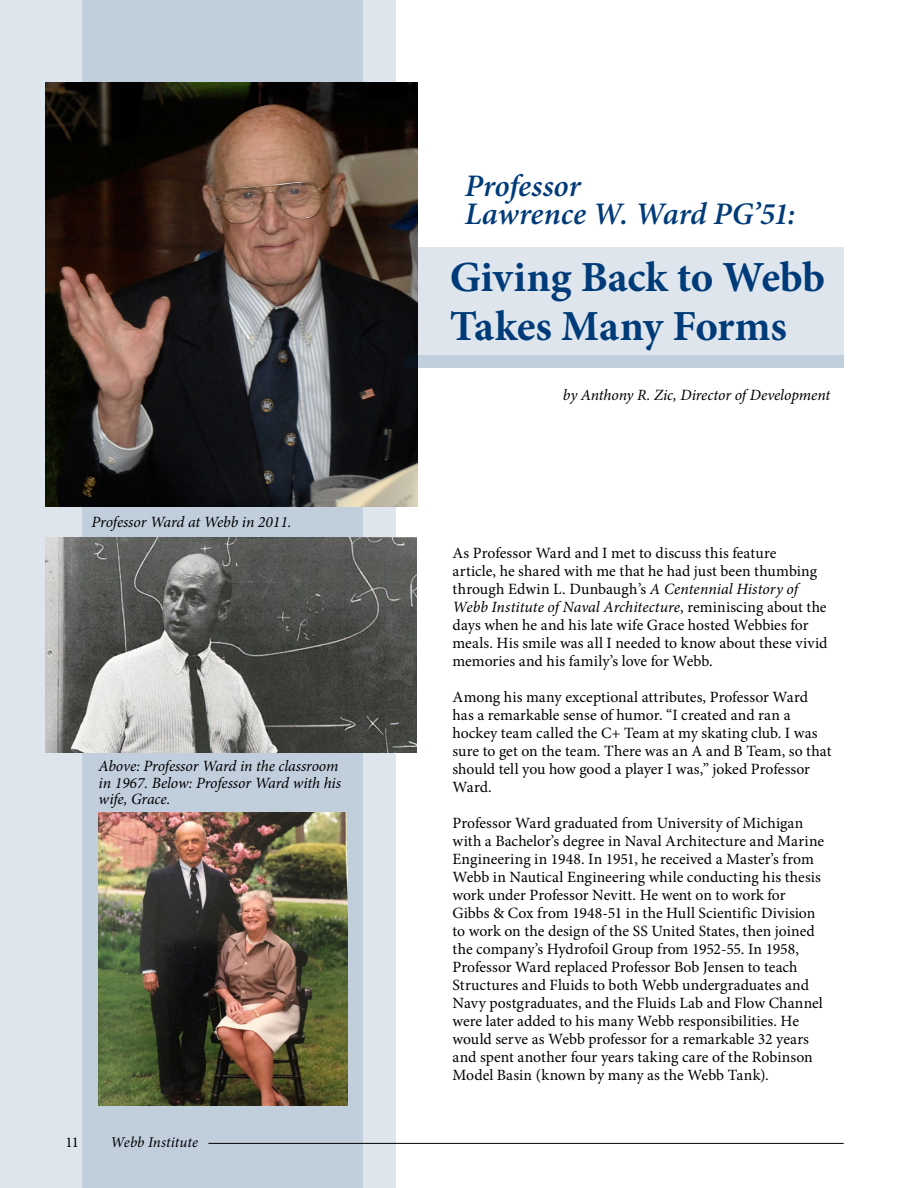
<style>
.page{position:relative;width:918px;height:1188px;background:#fff}
.page>*{position:absolute;margin:0;border:0;box-sizing:border-box;transform-origin:0 0}
.t1{font:700 42.9px/49.5px "Minion Pro";letter-spacing:-.01em;color:#003b79}
.t2{font:italic 600 31.35px/27.8px "Minion Pro";letter-spacing:-.005em;color:#003b79}
.t3{font:15.75px/18px "Minion Pro";color:#000}
.t4{font:italic 15.75px/16.5px "Minion Pro";letter-spacing:-.01em;color:#000}
.t5{font:italic 15px "Minion Pro";color:#000}
.t6{font:15px "Minion Pro";color:#000}
.s1{font-style:italic}
</style>
<div class="page">
<div style="left:417px;top:247px;width:427px;height:121px;background:#dee5ed"></div>
<div style="left:0;top:0;width:396px;height:1188px;background:#dee5ed"></div>
<div style="left:82px;top:0;width:281px;height:1188px;background:#c1cfdd"></div>
<img style="left:45px;top:82px;width:373px;height:425px">
<div style="left:405px;top:355px;width:439px;height:13px;background:#c1cfdd"></div>
<img style="left:45px;top:538px;width:372px;height:215px">
<img style="left:99px;top:812px;width:248px;height:294px">
<hr style="left:208px;top:1143px;width:636px;height:1px;background:#000">
<p class="t4" style="left:92px;top:514px;width:201px">Professor Ward at Webb in 2011.</p>
<p class="t4" style="left:99px;top:758px;width:244px">Above: Professor Ward in the classroom in 1967. Below: Professor Ward with his wife, Grace.</p>
<p class="t6" style="left:66px;top:1132px;width:15px">11</p>
<p class="t5" style="left:111px;top:1132px;width:89px">Webb Institute</p>
<h2 class="t2" style="left:465px;top:172px;width:332px">Professor<br>Lawrence W. Ward PG’51:</h2>
<h1 class="t1" style="left:450px;top:252px;width:377px">Giving Back to Webb<br>Takes Many Forms</h1>
<p class="t4" style="left:563px;top:387px;width:269px">by Anthony R. Zic, Director of Development</p>
<p class="t3" style="left:453px;top:544px;width:376px">As Professor Ward and I met to discuss this feature<br>article, he shared with me that he had just been thumbing through Edwin L. Dunbaugh’s <span class="s1">A Centennial History of Webb Institute of Naval Architecture</span>, reminiscing about the days when he and his late wife Grace hosted Webbies for meals. His smile was all I needed to know about these vivid memories and his family’s love for Webb.</p>
<p class="t3" style="left:453px;top:688px;width:381px">Among his many exceptional attributes, Professor Ward has a remarkable sense of humor. “I created and ran a hockey team called the C+ Team at my skating club. I was sure to get on the team. There was an A and B Team, so that should tell you how good a player I was,” joked Professor Ward.</p>
<p class="t3" style="left:453px;top:814px;width:373px">Professor Ward graduated from University of Michigan with a Bachelor’s degree in Naval Architecture and Marine Engineering in 1948. In 1951, he received a Master’s from Webb in Nautical Engineering while conducting his thesis work under Professor Nevitt. He went on to work for Gibbs &amp; Cox from 1948-51 in the Hull Scientific Division to work on the design of the SS United States, then joined the company’s Hydrofoil Group from 1952-55. In 1958, Professor Ward replaced Professor Bob Jensen to teach Structures and Fluids to both Webb undergraduates and Navy postgraduates, and the Fluids Lab and Flow Channel were later added to his many Webb responsibilities. He would serve as Webb professor for a remarkable 32 years and spent another four years taking care of the Robinson Model Basin (known by many as the Webb Tank).</p>
</div>
